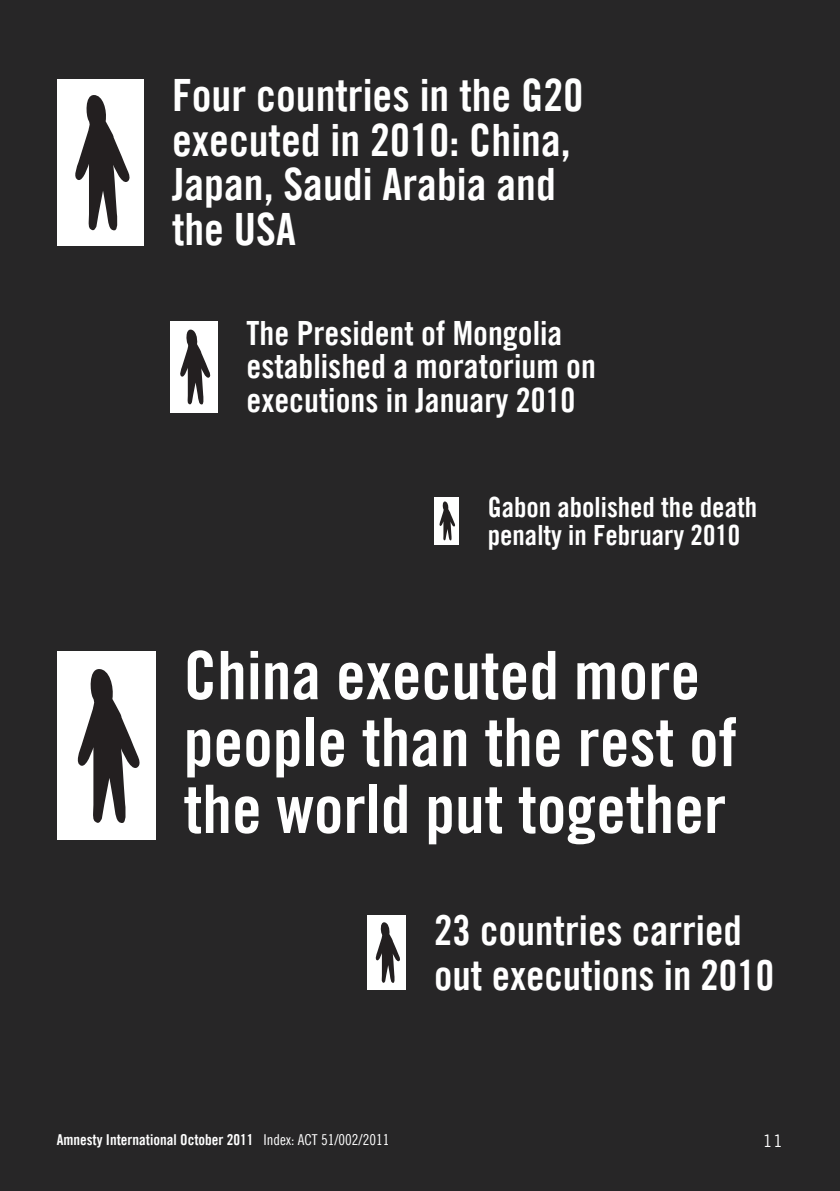
<style>
.page{position:relative;width:840px;height:1191px;background:#fff}
.page>*{position:absolute;margin:0;border:0;box-sizing:border-box;transform-origin:0 0}
.t1{font:66.8px/66.8px "Amnesty Trade Gothic Bd Cn 20";color:#fff}
.t2{font:44.6px/44.6px "Amnesty Trade Gothic Bd Cn 20";color:#fff}
.t3{font:41.4px/44.6px "Amnesty Trade Gothic Bd Cn 20";color:#fff}
.t4{font:33.4px/33.4px "Amnesty Trade Gothic Bd Cn 20";color:#fff}
.t5{font:27.8px/27.8px "Amnesty Trade Gothic Bd Cn 20";color:#fff}
.t6{font:17px "Amnesty Trade Gothic";color:#fff}
.t7{font:15px "Amnesty Trade Gothic Bd Cn 20";color:#fff}
.s1{font-family:"Amnesty Trade Gothic Cn 18"}
</style>
<div class="page">
<div style="left:0;top:0;width:839px;height:1191px;background:#272627"></div>
<div style="left:57px;top:79px;width:86px;height:166px;background:#fff"></div>
<svg style="left:75px;top:95px;width:55px;height:136px"></svg>
<div style="left:170px;top:321px;width:48px;height:92px;background:#fff"></div>
<svg style="left:180px;top:329px;width:31px;height:76px"></svg>
<div style="left:367px;top:915px;width:38px;height:74px;background:#fff"></div>
<svg style="left:375px;top:922px;width:25px;height:61px"></svg>
<div style="left:57px;top:651px;width:98px;height:189px;background:#fff"></div>
<svg style="left:77px;top:669px;width:63px;height:154px"></svg>
<div style="left:434px;top:497px;width:25px;height:48px;background:#fff"></div>
<svg style="left:439px;top:501px;width:16px;height:39px"></svg>
<h2 class="t2" style="left:172px;top:72px;width:412px">Four countries in the G20 executed in 2010: China,<br>Japan, Saudi Arabia and the USA</h2>
<p class="t4" style="left:246px;top:316px;width:350px">The President of Mongolia established a moratorium on executions in January 2010</p>
<p class="t5" style="left:487px;top:493px;width:271px">Gabon abolished the death penalty in February 2010</p>
<h1 class="t1" style="left:183px;top:641px;width:555px">China executed more people than the rest of the world put together</h1>
<p class="t3" style="left:434px;top:907px;width:341px">23 countries carried out executions in 2010</p>
<p class="t7" style="left:57px;top:1130px;width:334px">Amnesty International October 2011 <span class="s1">Index: ACT 51/002/2011</span></p>
<p class="t6" style="left:762px;top:1130px;width:22px">11</p>
</div>
